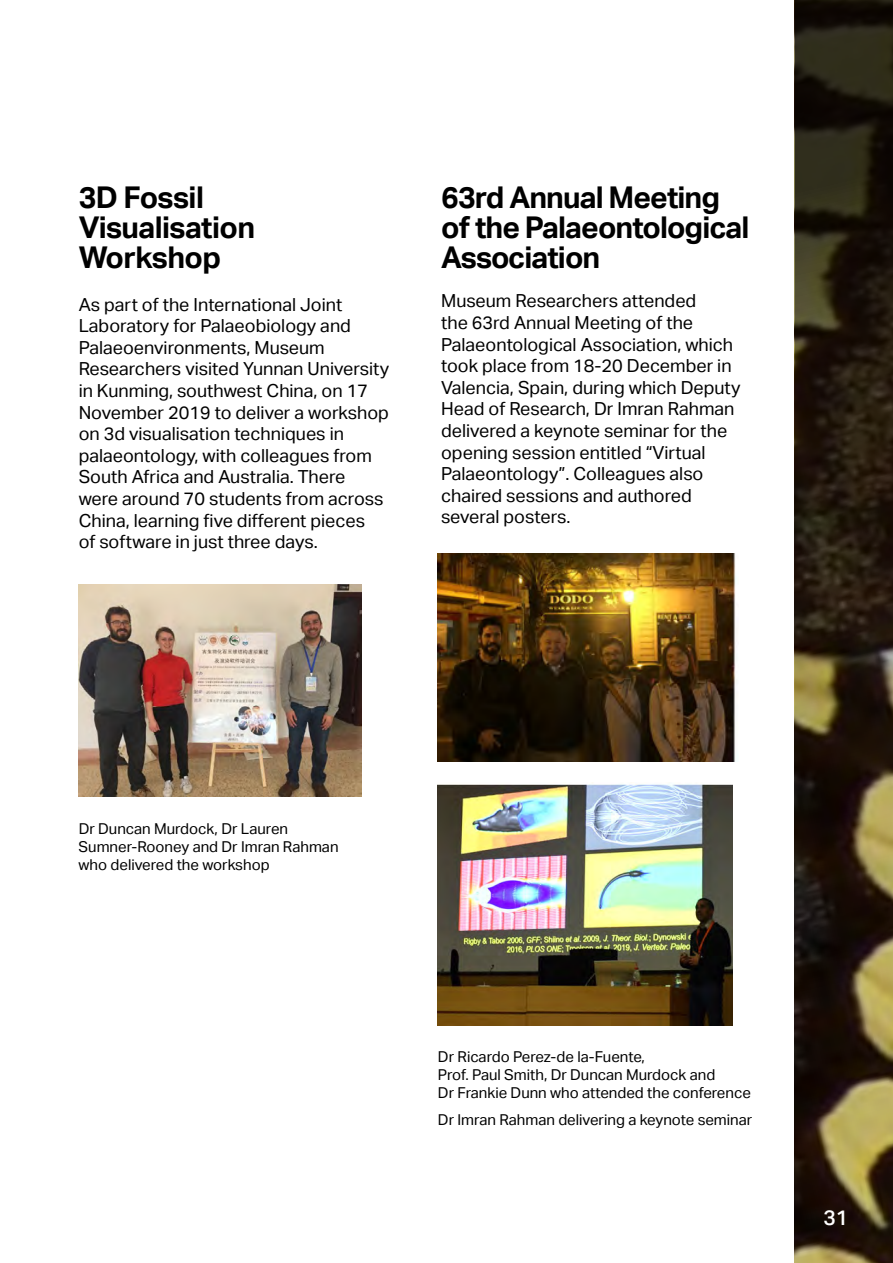
<style>
.page{position:relative;width:893px;height:1263px;background:#fff}
.page>*{position:absolute;margin:0;border:0;box-sizing:border-box;transform-origin:0 0}
.t1{font:700 30px/30px "Aktiv Grotesk";letter-spacing:-.03em;color:#000}
.t2{font:500 21px "Aktiv Grotesk";color:#fff}
.t3{font:18px/21.6px "Aktiv Grotesk";color:#000}
.t4{font:15px/18px "Aktiv Grotesk";color:#000}
</style>
<div class="page">
<svg style="left:794px;top:0;width:99px;height:1263px;background:#342a17"></svg>
<img style="left:79px;top:585px;width:282px;height:212px">
<img style="left:438px;top:554px;width:298px;height:207px">
<img style="left:438px;top:784px;width:295px;height:241px">
<p class="t1" style="left:79px;top:182px;width:178px">3D Fossil<br>Visualisation<br>Workshop</p>
<p class="t3" style="left:79px;top:293px;width:312px">As part of the International Joint Laboratory for Palaeobiology and Palaeoenvironments, Museum Researchers visited Yunnan University in Kunming, southwest China, on 17<br>November 2019 to deliver a workshop on 3d visualisation techniques in palaeontology, with colleagues from South Africa and Australia. There were around 70 students from across China, learning five different pieces<br>of software in just three days.</p>
<p class="t1" style="left:441px;top:182px;width:310px">63rd Annual Meeting of the Palaeontological<br>Association</p>
<p class="t3" style="left:441px;top:290px;width:301px">Museum Researchers attended<br>the 63rd Annual Meeting of the<br>Palaeontological Association, which took place from 18-20 December in<br>Valencia, Spain, during which Deputy<br>Head of Research, Dr Imran Rahman delivered a keynote seminar for the opening session entitled “Virtual<br>Palaeontology”. Colleagues also chaired sessions and authored several posters.</p>
<p class="t4" style="left:79px;top:819px;width:261px">Dr Duncan Murdock, Dr Lauren<br>Sumner-Rooney and Dr Imran Rahman who delivered the workshop</p>
<p class="t4" style="left:438px;top:1048px;width:314px">Dr Ricardo Perez-de la-Fuente,<br>Prof. Paul Smith, Dr Duncan Murdock and<br>Dr Frankie Dunn who attended the conference</p>
<p class="t4" style="left:438px;top:1111px;width:316px">Dr Imran Rahman delivering a keynote seminar</p>
<p class="t2" style="left:823px;top:1205px;width:26px">31</p>
</div>
